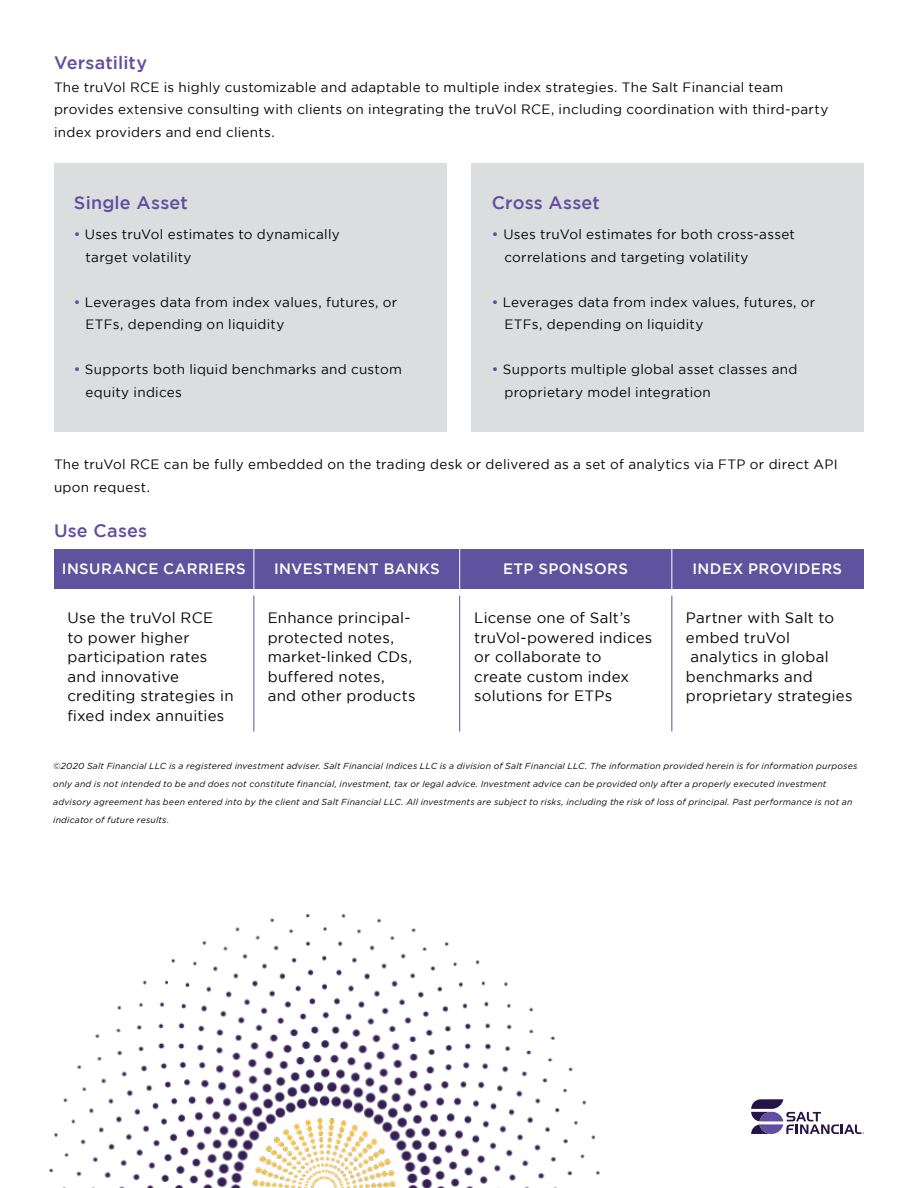
<style>
.page{position:relative;width:918px;height:1188px;background:#fff}
.page>*{position:absolute;margin:0;border:0;box-sizing:border-box;transform-origin:0 0}
.t1{font:500 18px "Gotham";letter-spacing:.01em;color:#624ea0}
.t2{font:15px/19.5px "Gotham";letter-spacing:.015em;color:#040503}
.t3{font:500 15px "Gotham";letter-spacing:.025em;color:#fff}
.t4{font:13.5px/22.5px "Gotham";letter-spacing:.02em;color:#040503}
.t5{font:italic 8.7px/18px "Gotham";letter-spacing:.02em;color:#040503}
.s1{font-weight:500;color:#624ea0}
</style>
<div class="page">
<div style="left:54px;top:549px;width:809px;height:40px;background:#5f529e"></div>
<div style="left:54px;top:163px;width:392px;height:269px;background:#dcdddf"></div>
<div style="left:472px;top:163px;width:392px;height:269px;background:#dcdddf"></div>
<hr style="left:254px;top:546px;width:1px;height:46px;background:#fff">
<hr style="left:671px;top:546px;width:1px;height:46px;background:#fff">
<hr style="left:254px;top:596px;width:1px;height:135px;background:#624ea0">
<hr style="left:671px;top:596px;width:1px;height:135px;background:#624ea0">
<hr style="left:459px;top:596px;width:1px;height:135px;background:#624ea0">
<hr style="left:459px;top:546px;width:1px;height:46px;background:#fff">
<svg style="left:751px;top:1099px;width:113px;height:35px"></svg>
<img style="left:49px;top:914px;width:551px;height:274px">
<p class="t1" style="left:54px;top:52px;width:95px">Versatility</p>
<p class="t4" style="left:54px;top:75px;width:776px">The truVol RCE is highly customizable and adaptable to multiple index strategies. The Salt Financial team provides extensive consulting with clients on integrating the truVol RCE, including coordination with third-party index providers and end clients.</p>
<p class="t1" style="left:74px;top:193px;width:115px">Single Asset</p>
<p class="t1" style="left:492px;top:193px;width:110px">Cross Asset</p>
<p class="t4" style="left:85px;top:223px;width:256px;text-indent:-11px"><span class="s1">•</span> Uses truVol estimates to dynamically target volatility</p>
<p class="t4" style="left:74px;top:291px;width:325px"><span class="s1">•</span> Leverages data from index values, futures, or</p>
<p class="t4" style="left:85px;top:313px;width:200px">ETFs, depending on liquidity</p>
<p class="t4" style="left:85px;top:358px;width:318px;text-indent:-11px"><span class="s1">•</span> Supports both liquid benchmarks and custom equity indices</p>
<p class="t4" style="left:492px;top:223px;width:305px"><span class="s1">•</span> Uses truVol estimates for both cross-asset</p>
<p class="t4" style="left:504px;top:246px;width:246px">correlations and targeting volatility</p>
<p class="t4" style="left:492px;top:291px;width:325px"><span class="s1">•</span> Leverages data from index values, futures, or</p>
<p class="t4" style="left:504px;top:313px;width:200px">ETFs, depending on liquidity</p>
<p class="t4" style="left:492px;top:358px;width:307px"><span class="s1">•</span> Supports multiple global asset classes and</p>
<p class="t4" style="left:504px;top:381px;width:208px">proprietary model integration</p>
<p class="t4" style="left:54px;top:453px;width:785px">The truVol RCE can be fully embedded on the trading desk or delivered as a set of analytics via FTP or direct API upon request.</p>
<p class="t1" style="left:54px;top:520px;width:95px">Use Cases</p>
<p class="t3" style="left:62px;top:560px;width:185px">INSURANCE CARRIERS</p>
<p class="t2" style="left:68px;top:608px;width:168px">Use the truVol RCE<br>to power higher participation rates and innovative crediting strategies in fixed index annuities</p>
<p class="t3" style="left:274px;top:560px;width:167px">INVESTMENT BANKS</p>
<p class="t2" style="left:268px;top:608px;width:149px">Enhance principal&shy;protected notes, market-linked CDs, buffered notes, and other products</p>
<p class="t3" style="left:503px;top:560px;width:126px">ETP SPONSORS</p>
<p class="t2" style="left:474px;top:608px;width:180px">License one of Salt’s truVol-powered indices or collaborate to create custom index solutions for ETPs</p>
<p class="t3" style="left:692px;top:560px;width:151px">INDEX PROVIDERS</p>
<p class="t2" style="left:686px;top:608px;width:150px">Partner with Salt to</p>
<p class="t2" style="left:686px;top:627px;width:105px">embed truVol</p>
<p class="t2" style="left:691px;top:647px;width:140px">analytics in global</p>
<p class="t2" style="left:686px;top:666px;width:128px">benchmarks and</p>
<p class="t2" style="left:686px;top:686px;width:168px">proprietary strategies</p>
<p class="t5" style="left:53px;top:757px;width:806px">©2020 Salt Financial LLC is a registered investment adviser. Salt Financial Indices LLC is a division of Salt Financial LLC. The information provided herein is for information purposes only and is not intended to be and does not constitute financial, investment, tax or legal advice. Investment advice can be provided only after a properly executed investment advisory agreement has been entered into by the client and Salt Financial LLC. All investments are subject to risks, including the risk of loss of principal. Past performance is not an indicator of future results.</p>
</div>
